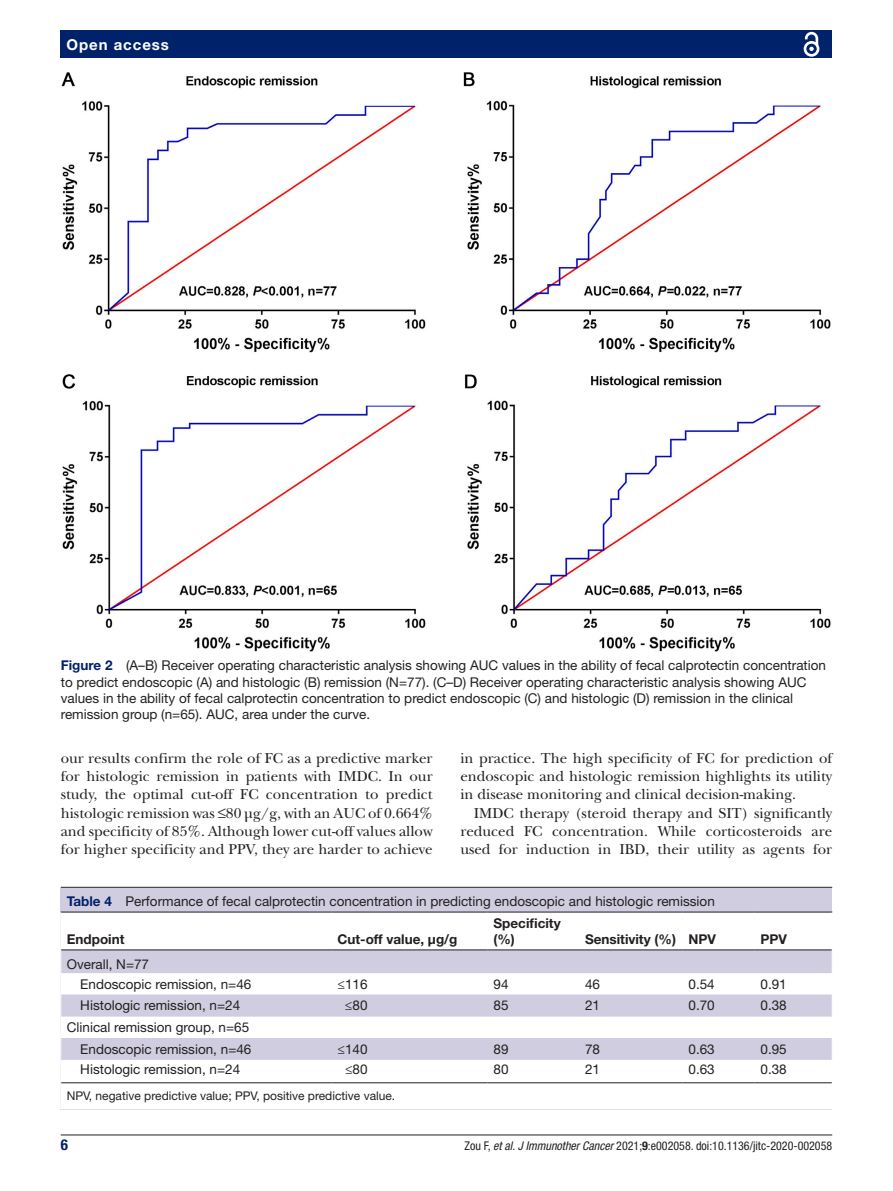
<style>
.page{position:relative;width:893px;height:1191px;background:#fff}
.page>*{position:absolute;margin:0;border:0;box-sizing:border-box;transform-origin:0 0}
.t1{font:15px/18px "New Baskerville";color:#231f20;text-align:justify}
.t2{font:700 15px "Helvetica Neue LT Std";letter-spacing:.065em;color:#fff}
.t3{font:700 condensed 15px "Helvetica Neue LT Std";color:#00226b}
.t4{font:13.5px/16.2px "Helvetica Neue LT Std";color:#231f20}
.t5{font:700 13.5px/16.2px "Helvetica Neue LT Std";color:#231f20}
.t6{font:condensed 12px "Helvetica Neue LT Std";color:#231f20}
.t7{font:12px "Helvetica Neue LT Std";color:#231f20}
.s1{font-weight:700;color:#00226b}
.s2{font-style:italic}
.s3{font-weight:700}
</style>
<div class="page">
<hr style="left:61px;top:1134px;width:771px;height:1px;background:#231f20">
<div style="left:61px;top:31px;width:771px;height:27px;background:#00226b"></div>
<svg style="left:803px;top:31px;width:17px;height:26px"></svg>
<img style="left:61px;top:73px;width:770px;height:579px">
<div style="left:61px;top:887px;width:771px;height:222px;background:#d0cde0"></div>
<hr style="left:61px;top:887px;width:771px;height:1px;background:#231f20">
<div style="left:61px;top:912px;width:771px;height:197px;background:#fff"></div>
<svg style="left:61px;top:950px;width:771px;height:109px"></svg>
<hr style="left:61px;top:911px;width:270px;height:1px;background:#231f20">
<hr style="left:61px;top:949px;width:270px;height:1px;background:#231f20">
<hr style="left:331px;top:911px;width:156px;height:1px;background:#231f20">
<hr style="left:331px;top:949px;width:156px;height:1px;background:#231f20">
<hr style="left:487px;top:911px;width:92px;height:1px;background:#231f20">
<hr style="left:487px;top:949px;width:92px;height:1px;background:#231f20">
<hr style="left:579px;top:911px;width:103px;height:1px;background:#231f20">
<hr style="left:579px;top:949px;width:103px;height:1px;background:#231f20">
<hr style="left:682px;top:911px;width:72px;height:1px;background:#231f20">
<hr style="left:682px;top:949px;width:72px;height:1px;background:#231f20">
<hr style="left:754px;top:911px;width:78px;height:1px;background:#231f20">
<hr style="left:754px;top:949px;width:78px;height:1px;background:#231f20">
<hr style="left:331px;top:1082px;width:156px;height:1px;background:#231f20">
<hr style="left:487px;top:1082px;width:92px;height:1px;background:#231f20">
<hr style="left:579px;top:1082px;width:103px;height:1px;background:#231f20">
<hr style="left:682px;top:1082px;width:72px;height:1px;background:#231f20">
<hr style="left:754px;top:1082px;width:78px;height:1px;background:#231f20">
<hr style="left:61px;top:1082px;width:270px;height:1px;background:#231f20">
<svg style="left:60px;top:950px;width:1px;height:134px"></svg>
<hr style="left:67px;top:1099px;width:765px;height:2px;background:#fff">
<p class="t2" style="left:66px;top:35px;width:104px">Open access</p>
<p class="t4" style="left:61px;top:657px;width:767px"><span class="s1">Figure 2</span> (A–B) Receiver operating characteristic analysis showing AUC values in the ability of fecal calprotectin concentration to predict endoscopic (A) and histologic (B) remission (N=77). (C–D) Receiver operating characteristic analysis showing AUC values in the ability of fecal calprotectin concentration to predict endoscopic (C) and histologic (D) remission in the clinical remission group (n=65). AUC, area under the curve.</p>
<p class="t1" style="left:61px;top:749px;width:373px">our results confirm the role of FC as a predictive marker for histologic remission in patients with IMDC. In our study, the optimal cut-off FC concentration to predict histologic remission was ≤80 μg/g, with an AUC of 0.664% and specificity of 85%. Although lower cut-off values allow for higher specificity and PPV, they are harder to achieve</p>
<p class="t1" style="left:460px;top:749px;width:373px">in practice. The high specificity of FC for prediction of endoscopic and histologic remission highlights its utility in disease monitoring and clinical decision-making.</p>
<p class="t1" style="left:460px;top:803px;width:373px;text-indent:14px">IMDC therapy (steroid therapy and SIT) significantly reduced FC concentration. While corticosteroids are used for induction in IBD, their utility as agents for</p>
<p class="t4" style="left:67px;top:892px;width:650px"><span class="s1">Table 4</span> Performance of fecal calprotectin concentration in predicting endoscopic and histologic remission</p>
<p class="t5" style="left:67px;top:930px;width:59px">Endpoint</p>
<p class="t5" style="left:337px;top:930px;width:122px">Cut-off value, μg/g</p>
<p class="t5" style="left:493px;top:914px;width:69px">Specificity (%)</p>
<p class="t5" style="left:585px;top:930px;width:133px">Sensitivity (%) NPV</p>
<p class="t5" style="left:760px;top:930px;width:28px">PPV</p>
<p class="t4" style="left:80px;top:953px;width:173px;line-height:20.1px;text-indent:-14px">Overall, N=77<br>Endoscopic remission, n=46</p>
<p class="t4" style="left:337px;top:975px;width:32px">≤116</p>
<p class="t4" style="left:493px;top:975px;width:17px">94</p>
<p class="t4" style="left:585px;top:975px;width:17px">46</p>
<p class="t4" style="left:688px;top:975px;width:28px">0.54</p>
<p class="t4" style="left:760px;top:975px;width:28px">0.91</p>
<p class="t4" style="left:80px;top:997px;width:161px">Histologic remission, n=24</p>
<p class="t4" style="left:345px;top:997px;width:24px">≤80</p>
<p class="t4" style="left:493px;top:997px;width:17px">85</p>
<p class="t4" style="left:585px;top:997px;width:17px">21</p>
<p class="t4" style="left:688px;top:997px;width:28px">0.70</p>
<p class="t4" style="left:760px;top:997px;width:28px">0.38</p>
<p class="t4" style="left:67px;top:1016px;width:186px;line-height:21.6px;text-align:right">Clinical remission group, n=65<br>Endoscopic remission, n=46</p>
<p class="t4" style="left:337px;top:1040px;width:32px">≤140</p>
<p class="t4" style="left:493px;top:1040px;width:17px">89</p>
<p class="t4" style="left:585px;top:1040px;width:17px">78</p>
<p class="t4" style="left:688px;top:1040px;width:28px">0.63</p>
<p class="t4" style="left:760px;top:1040px;width:28px">0.95</p>
<p class="t4" style="left:80px;top:1060px;width:161px">Histologic remission, n=24</p>
<p class="t4" style="left:345px;top:1060px;width:24px">≤80</p>
<p class="t4" style="left:493px;top:1060px;width:17px">80</p>
<p class="t4" style="left:585px;top:1060px;width:17px">21</p>
<p class="t4" style="left:688px;top:1060px;width:28px">0.63</p>
<p class="t4" style="left:760px;top:1060px;width:28px">0.38</p>
<p class="t7" style="left:67px;top:1089px;width:330px">NPV, negative predictive value; PPV, positive predictive value.</p>
<p class="t3" style="left:61px;top:1135px;width:9px">6</p>
<p class="t6" style="left:465px;top:1138px;width:369px">Zou F, <span class="s2">et al</span>. <span class="s2">J Immunother Cancer</span> 2021;<span class="s3">9</span>:e002058. doi:10.1136/jitc-2020-002058</p>
</div>
